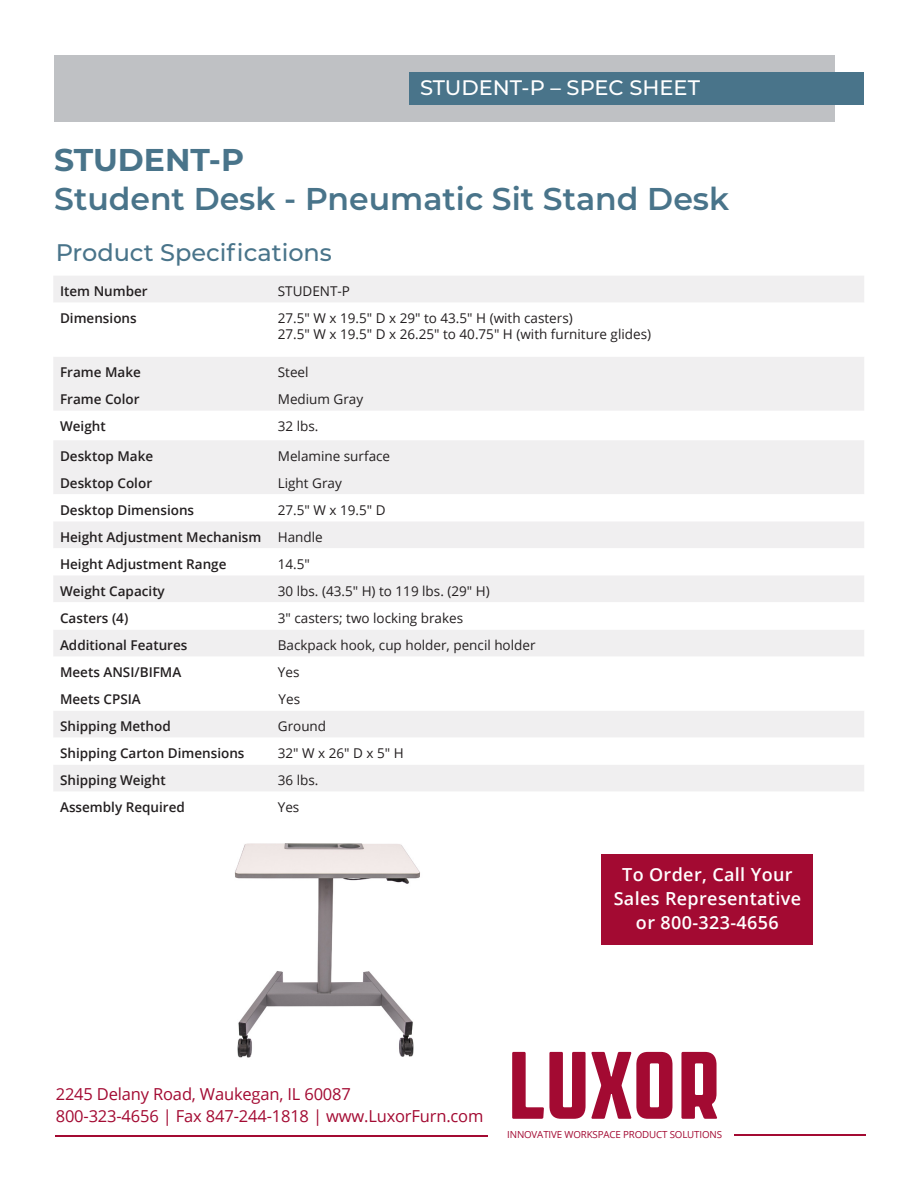
<style>
.page{position:relative;width:918px;height:1188px;background:#fff}
.page>*{position:absolute;margin:0;border:0;box-sizing:border-box;transform-origin:0 0}
.t1{font:600 31.5px/39px "Montserrat";color:#49748a}
.t2{font:500 24px "Montserrat";color:#49748a}
.t3{font:500 21px "Montserrat";color:#fff}
.t4{font:600 18px "Open Sans";letter-spacing:.02em;color:#fff}
.Footer_Contact_info{font:16.5px "Open Sans";letter-spacing:-.01em;color:#a30a32}
.t5{font:13.5px "Open Sans";color:#231f20}
.t6{font:600 13.5px "Open Sans";color:#231f20}
.t7{font:9.75px "Open Sans";letter-spacing:-.015em;color:#a30a32}
.s1{font-weight:700}
</style>
<div class="page">
<svg style="left:512px;top:1052px;width:160px;height:67px"></svg>
<svg style="left:681px;top:1052px;width:36px;height:67px"></svg>
<hr style="left:56px;top:1136px;width:432px;height:1px;background:#a30a32">
<hr style="left:734px;top:1134px;width:132px;height:2px;background:#a30a32">
<div style="left:602px;top:854px;width:211px;height:90px;background:#a30a32"></div>
<div style="left:54px;top:55px;width:781px;height:67px;background:#bfc1c4"></div>
<div style="left:410px;top:72px;width:454px;height:32px;background:#49748a"></div>
<svg style="left:53px;top:276px;width:811px;height:218px;fill:#f0eff0"></svg>
<svg style="left:53px;top:303px;width:811px;height:54px"></svg>
<svg style="left:53px;top:522px;width:811px;height:269px"></svg>
<img style="left:234px;top:843px;width:186px;height:215px">
<p class="t3" style="left:420px;top:73px;width:281px">STUDENT-P – SPEC SHEET</p>
<p class="t1" style="left:54px;top:139px;width:676px"><span class="s1">STUDENT-P<br></span>Student Desk - Pneumatic Sit Stand Desk</p>
<p class="t2" style="left:56px;top:236px;width:278px">Product Specifications</p>
<p class="t6" style="left:60px;top:282px;width:89px">Item Number</p>
<p class="t5" style="left:278px;top:282px;width:74px">STUDENT-P</p>
<p class="t6" style="left:60px;top:309px;width:78px">Dimensions</p>
<p class="t5" style="left:278px;top:309px;width:296px">27.5" W x 19.5" D x 29" to 43.5" H (with casters)</p>
<p class="t5" style="left:278px;top:325px;width:375px">27.5" W x 19.5" D x 26.25" to 40.75" H (with furniture glides)</p>
<p class="t6" style="left:60px;top:363px;width:82px">Frame Make</p>
<p class="t5" style="left:278px;top:363px;width:32px">Steel</p>
<p class="t6" style="left:60px;top:390px;width:81px">Frame Color</p>
<p class="t5" style="left:278px;top:390px;width:87px">Medium Gray</p>
<p class="t6" style="left:60px;top:417px;width:47px">Weight</p>
<p class="t5" style="left:278px;top:417px;width:42px">32 lbs.</p>
<p class="t6" style="left:60px;top:446px;width:95px">Desktop Make</p>
<p class="t5" style="left:278px;top:446px;width:114px">Melamine surface</p>
<p class="t6" style="left:60px;top:473px;width:94px">Desktop Color</p>
<p class="t5" style="left:278px;top:473px;width:66px">Light Gray</p>
<p class="t6" style="left:60px;top:500px;width:136px">Desktop Dimensions</p>
<p class="t5" style="left:278px;top:500px;width:109px">27.5" W x 19.5" D</p>
<p class="t6" style="left:60px;top:527px;width:203px">Height Adjustment Mechanism</p>
<p class="t5" style="left:278px;top:527px;width:47px">Handle</p>
<p class="t6" style="left:60px;top:554px;width:168px">Height Adjustment Range</p>
<p class="t5" style="left:278px;top:554px;width:34px">14.5"</p>
<p class="t6" style="left:60px;top:581px;width:106px">Weight Capacity</p>
<p class="t5" style="left:278px;top:581px;width:213px">30 lbs. (43.5" H) to 119 lbs. (29" H)</p>
<p class="t6" style="left:60px;top:608px;width:70px">Casters (4)</p>
<p class="t5" style="left:278px;top:608px;width:187px">3" casters; two locking brakes</p>
<p class="t6" style="left:60px;top:636px;width:129px">Additional Features</p>
<p class="t5" style="left:278px;top:636px;width:259px">Backpack hook, cup holder, pencil holder</p>
<p class="t6" style="left:60px;top:663px;width:123px">Meets ANSI/BIFMA</p>
<p class="t5" style="left:278px;top:663px;width:23px">Yes</p>
<p class="t6" style="left:60px;top:690px;width:82px">Meets CPSIA</p>
<p class="t5" style="left:279px;top:690px;width:23px">Yes</p>
<p class="t6" style="left:60px;top:717px;width:112px">Shipping Method</p>
<p class="t5" style="left:278px;top:717px;width:50px">Ground</p>
<p class="t6" style="left:60px;top:744px;width:186px">Shipping Carton Dimensions</p>
<p class="t5" style="left:278px;top:744px;width:127px">32" W x 26" D x 5" H</p>
<p class="t6" style="left:60px;top:771px;width:107px">Shipping Weight</p>
<p class="t5" style="left:278px;top:771px;width:42px">36 lbs.</p>
<p class="t6" style="left:60px;top:798px;width:126px">Assembly Required</p>
<p class="t5" style="left:278px;top:798px;width:23px">Yes</p>
<p class="t4" style="left:622px;top:862px;width:172px">To Order, Call Your</p>
<p class="t4" style="left:614px;top:886px;width:189px">Sales Representative</p>
<p class="t4" style="left:636px;top:910px;width:144px">or 800-323-4656</p>
<p class="Footer_Contact_info" style="left:56px;top:1083px;width:297px">2245 Delany Road, Waukegan, IL 60087</p>
<p class="Footer_Contact_info" style="left:56px;top:1105px;width:429px">800-323-4656 | Fax 847-244-1818 | www.LuxorFurn.com</p>
<p class="t7" style="left:507px;top:1128px;width:216px">INNOVATIVE WORKSPACE PRODUCT SOLUTIONS</p>
</div>
